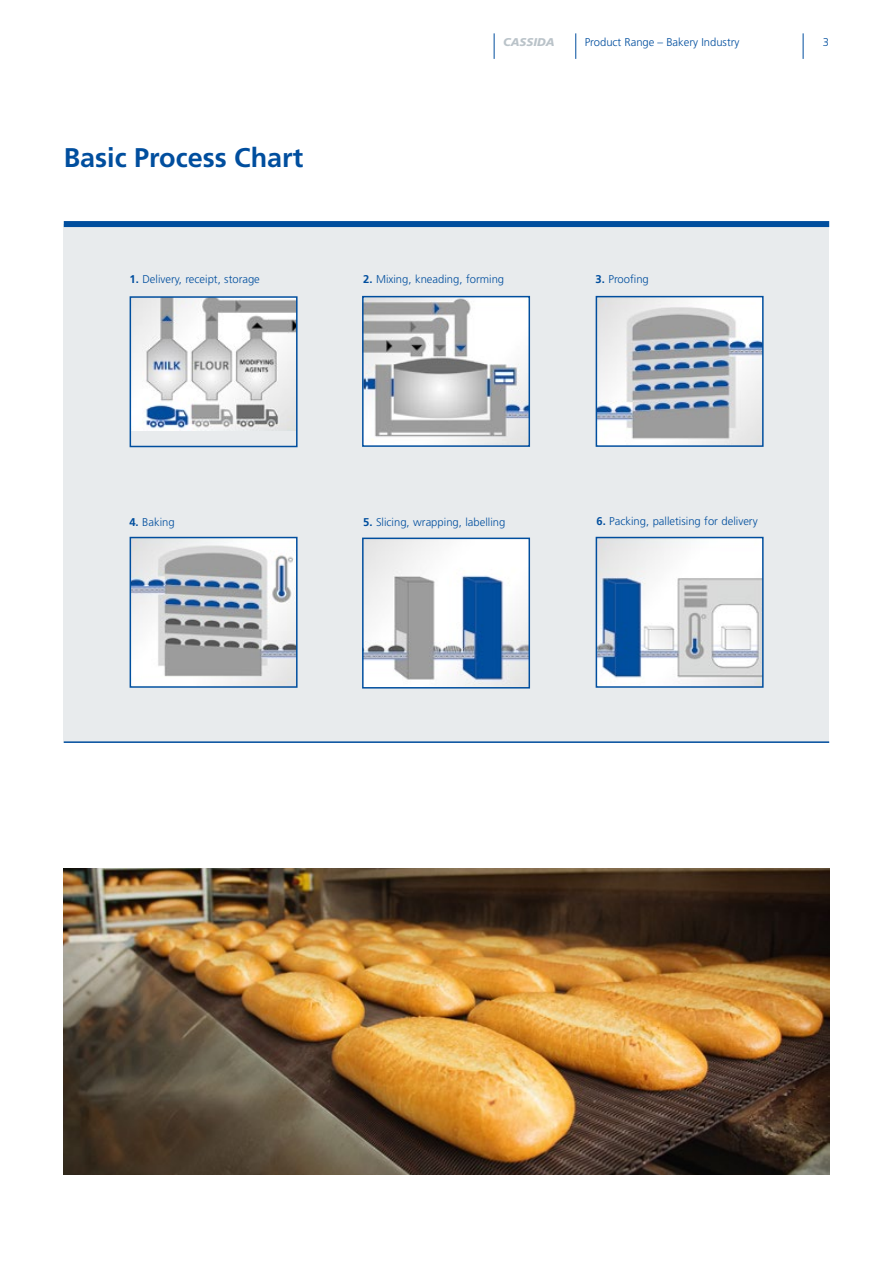
<style>
.page{position:relative;width:893px;height:1263px;background:#fff}
.page>*{position:absolute;margin:0;border:0;box-sizing:border-box;transform-origin:0 0}
.t1{font:700 27px "Frutiger LT Std";color:#004e9e}
.t2{font:300 11.25px "Frutiger LT Std";color:#004e9e}
.t3{font:italic 900 11.25px "Frutiger";color:#bac3c9}
.s1{font-weight:700}
</style>
<div class="page">
<svg style="left:575px;top:33px;width:1px;height:26px"></svg>
<svg style="left:494px;top:33px;width:1px;height:26px"></svg>
<svg style="left:803px;top:33px;width:1px;height:26px"></svg>
<div style="left:64px;top:224px;width:765px;height:519px;background:#e8ebed"></div>
<div style="left:64px;top:221px;width:765px;height:6px;background:#004e9e"></div>
<hr style="left:64px;top:741px;width:765px;height:2px;background:#004e9e">
<img style="left:64px;top:869px;width:765px;height:306px">
<img style="left:133px;top:299px;width:162px;height:132px">
<div style="left:130px;top:296px;width:168px;height:151px;border:2px solid #004e9e"></div>
<img style="left:133px;top:540px;width:162px;height:145px">
<div style="left:130px;top:537px;width:168px;height:151px;border:2px solid #004e9e"></div>
<img style="left:365px;top:299px;width:162px;height:145px">
<div style="left:362px;top:296px;width:168px;height:151px;border:2px solid #004e9e"></div>
<img style="left:365px;top:541px;width:162px;height:144px">
<div style="left:362px;top:538px;width:168px;height:150px;border:2px solid #004e9e"></div>
<img style="left:599px;top:299px;width:162px;height:145px">
<div style="left:596px;top:296px;width:168px;height:151px;border:2px solid #004e9e"></div>
<img style="left:599px;top:540px;width:162px;height:145px">
<div style="left:596px;top:537px;width:168px;height:151px;border:2px solid #004e9e"></div>
<h1 class="t1" style="left:64px;top:142px;width:241px">Basic Process Chart</h1>
<p class="t2" style="left:130px;top:273px;width:132px"><span class="s1">1.</span> Delivery, receipt, storage</p>
<p class="t3" style="left:503px;top:35px;width:53px">CASSIDA</p>
<p class="t2" style="left:585px;top:36px;width:156px">Product Range – Bakery Industry</p>
<p class="t2" style="left:823px;top:36px;width:8px">3</p>
<p class="t2" style="left:363px;top:273px;width:142px"><span class="s1">2.</span> Mixing, kneading, forming</p>
<p class="t2" style="left:596px;top:273px;width:55px"><span class="s1">3.</span> Proofing</p>
<p class="t2" style="left:129px;top:515px;width:47px"><span class="s1">4.</span> Baking</p>
<p class="t2" style="left:363px;top:515px;width:144px"><span class="s1">5.</span> Slicing, wrapping, labelling</p>
<p class="t2" style="left:596px;top:515px;width:163px"><span class="s1">6.</span> Packing, palletising for delivery</p>
</div>
